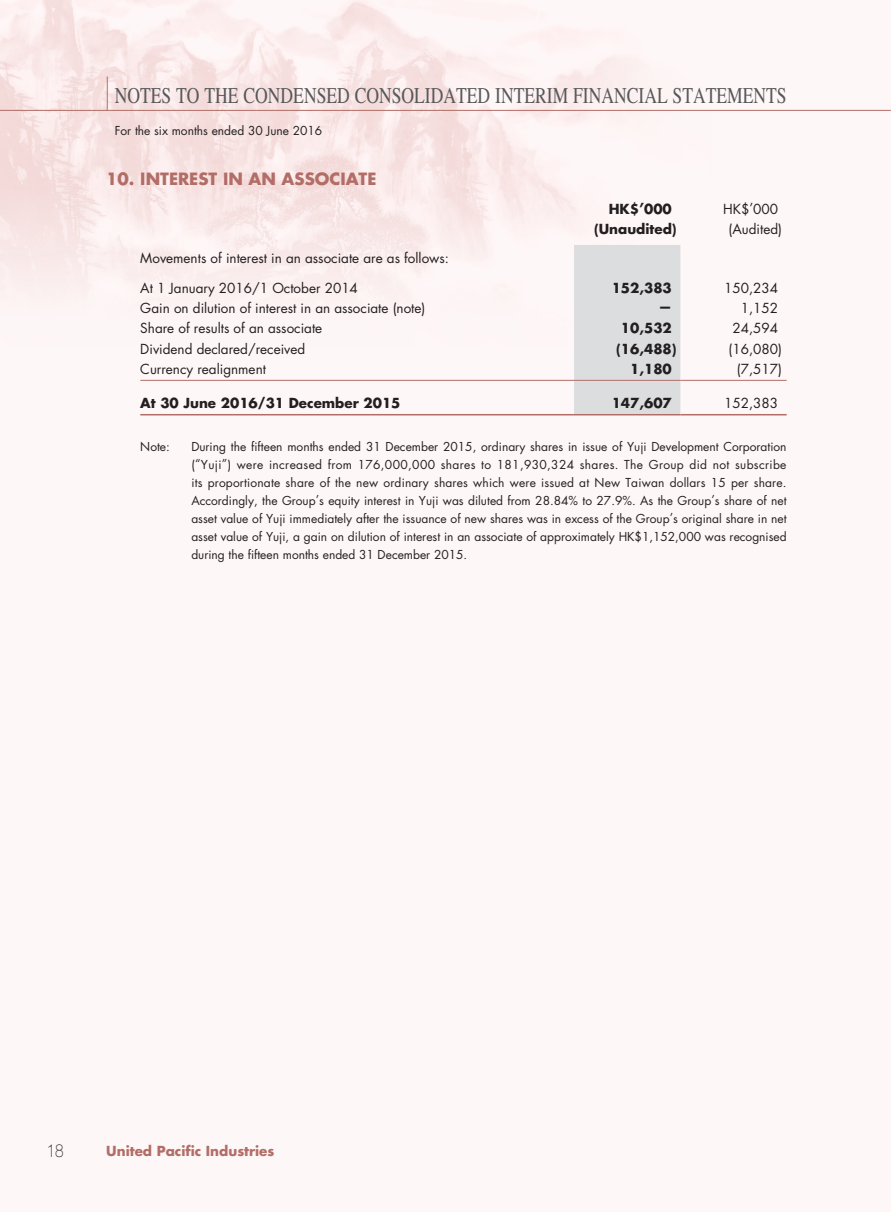
<style>
.page{position:relative;width:893px;height:1212px;background:#fff}
.page>*{position:absolute;margin:0;border:0;box-sizing:border-box;transform-origin:0 0}
.t1{font:22.5px "Times LT Std";color:#57585a;scale:.78 1}
.t2{font:100 18px "Helvetica Neue LT Std";color:#231f20;scale:.85 1}
._3__標題{font:700 16.5px "Futura Std";color:#b26d67}
._1__內文{font:13.5px "Futura Std";color:#231f20}
._1__內文-2{font:700 13.5px "Futura Std";color:#231f20}
.t3{font:700 13.5px "Futura Std";color:#b26d67}
._2__附註內文{font:12px/18px "Futura Std";color:#231f20;text-align:justify}
</style>
<div class="page">
<div style="left:0;top:0;width:890px;height:1212px;background:#fef7f7"></div>
<img style="left:0;top:0;width:721px;height:347px">
<hr style="left:0;top:110px;width:891px;height:1px;background:#b26d67">
<hr style="left:107px;top:77px;width:1px;height:34px;background:#b26d67">
<div style="left:574px;top:245px;width:106px;height:169px;background:#dcdddf"></div>
<hr style="left:140px;top:380px;width:434px;height:1px;background:#b26d67">
<hr style="left:574px;top:380px;width:106px;height:1px;background:#b26d67">
<hr style="left:680px;top:380px;width:107px;height:1px;background:#b26d67">
<hr style="left:140px;top:414px;width:434px;height:1px;background:#b26d67">
<hr style="left:574px;top:414px;width:106px;height:1px;background:#b26d67">
<hr style="left:680px;top:414px;width:107px;height:1px;background:#b26d67">
<h1 class="t1" style="left:115px;top:83px;width:863px">NOTES TO THE CONDENSED CONSOLIDATED INTERIM FINANCIAL STATEMENTS</h1>
<p class="_2__附註內文" style="left:115px;top:122px;width:209px">For the six months ended 30 June 2016</p>
<p class="_3__標題" style="left:106px;top:168px;width:272px">10. INTEREST IN AN ASSOCIATE</p>
<p class="_1__內文-2" style="left:609px;top:200px;width:65px">HK$’000</p>
<p class="_1__內文" style="left:723px;top:200px;width:57px">HK$’000</p>
<p class="_1__內文-2" style="left:594px;top:220px;width:84px">(Unaudited)</p>
<p class="_1__內文" style="left:729px;top:221px;width:55px">(Audited)</p>
<p class="_1__內文" style="left:140px;top:250px;width:310px">Movements of interest in an associate are as follows:</p>
<p class="_1__內文" style="left:140px;top:279px;width:219px">At 1 January 2016/1 October 2014</p>
<p class="_1__內文-2" style="left:612px;top:279px;width:62px">152,383</p>
<p class="_1__內文" style="left:724px;top:279px;width:56px">150,234</p>
<p class="_1__內文" style="left:140px;top:299px;width:287px">Gain on dilution of interest in an associate (note)</p>
<p class="_1__內文-2" style="left:658px;top:298px;width:15px">—</p>
<p class="_1__內文" style="left:741px;top:299px;width:39px">1,152</p>
<p class="_1__內文" style="left:140px;top:320px;width:183px">Share of results of an associate</p>
<p class="_1__內文-2" style="left:621px;top:319px;width:52px">10,532</p>
<p class="_1__內文" style="left:732px;top:320px;width:47px">24,594</p>
<p class="_1__內文" style="left:140px;top:340px;width:166px">Dividend declared/received</p>
<p class="_1__內文-2" style="left:616px;top:339px;width:62px">(16,488)</p>
<p class="_1__內文" style="left:728px;top:340px;width:55px">(16,080)</p>
<p class="_1__內文" style="left:140px;top:360px;width:127px">Currency realignment</p>
<p class="_1__內文-2" style="left:630px;top:360px;width:43px">1,180</p>
<p class="_1__內文" style="left:737px;top:360px;width:47px">(7,517)</p>
<p class="_1__內文-2" style="left:140px;top:394px;width:262px">At 30 June 2016/31 December 2015</p>
<p class="_1__內文-2" style="left:612px;top:394px;width:62px">147,607</p>
<p class="_1__內文" style="left:724px;top:394px;width:56px">152,383</p>
<p class="_2__附註內文" style="left:140px;top:437px;width:31px">Note:</p>
<p class="_2__附註內文" style="left:191px;top:437px;width:597px">During the fifteen months ended 31 December 2015, ordinary shares in issue of Yuji Development Corporation (“Yuji”) were increased from 176,000,000 shares to 181,930,324 shares. The Group did not subscribe its proportionate share of the new ordinary shares which were issued at New Taiwan dollars 15 per share.<br>Accordingly, the Group’s equity interest in Yuji was diluted from 28.84% to 27.9%. As the Group’s share of net asset value of Yuji immediately after the issuance of new shares was in excess of the Group’s original share in net asset value of Yuji, a gain on dilution of interest in an associate of approximately HK$1,152,000 was recognised during the fifteen months ended 31 December 2015.</p>
<h2 class="t2" style="left:47px;top:1140px;width:22px">18</h2>
<p class="t3" style="left:106px;top:1142px;width:170px">United Pacific Industries</p>
</div>
